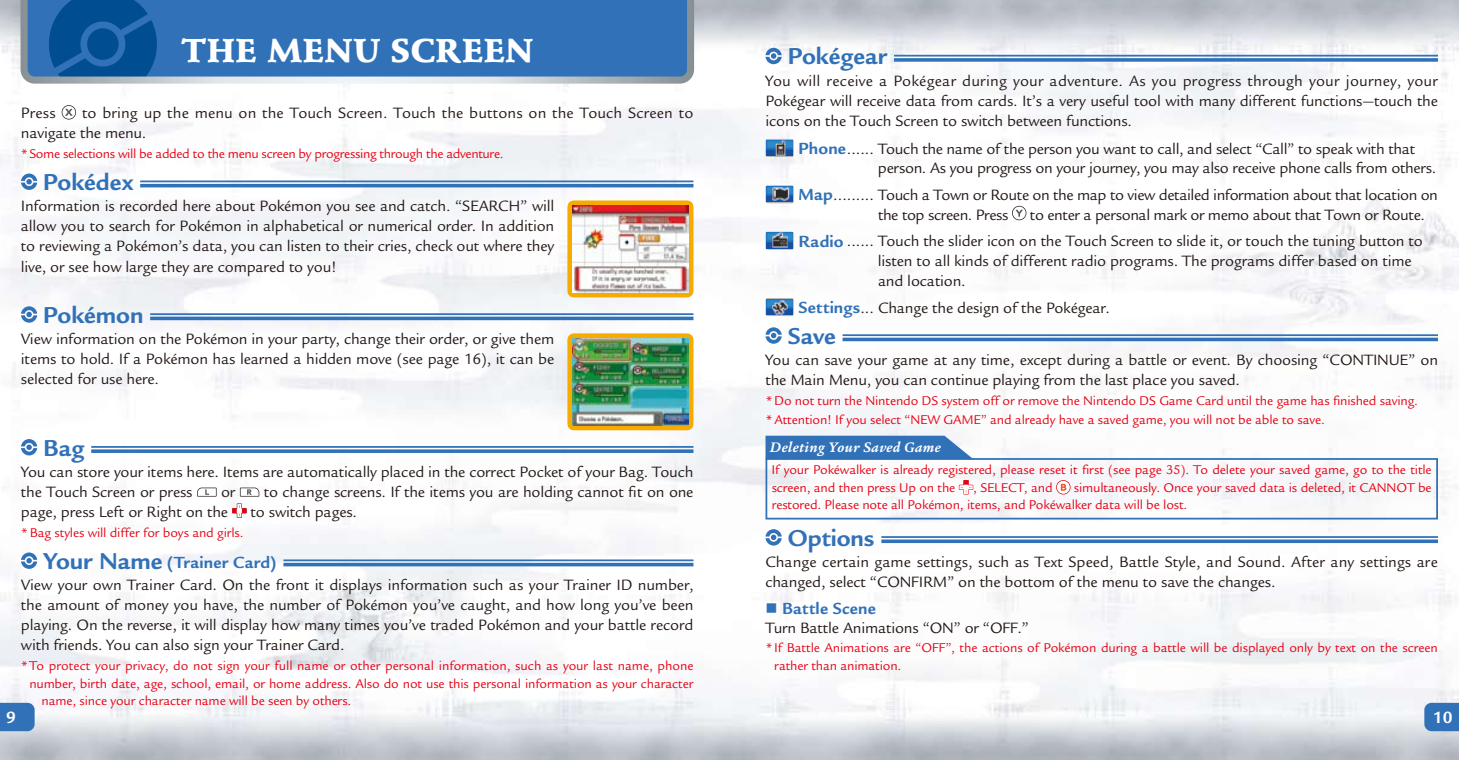
<style>
.page{position:relative;width:1459px;height:760px;background:#fff}
.page>*{position:absolute;margin:0;border:0;box-sizing:border-box;transform-origin:0 0}
.t1{font:900 32.5px "Stempel Schneidler Std";letter-spacing:.025em;color:#fff}
.t2{font:700 25px "Legacy Sans Std";letter-spacing:-.005em;color:#3171b8}
.t3{font:700 17.75px "Legacy Sans Std";color:#fff}
.t4{font:700 17.5px "Legacy Sans Std";letter-spacing:.015em;color:#3171b8}
.t5{font:16.25px/20px "Legacy Sans Std";letter-spacing:-.01em;color:#231916}
.t6{font:italic 700 15px "Legacy Serif Std";letter-spacing:.03em;color:#fff}
.t7{font:13.75px/19.2px "Legacy Sans Std";letter-spacing:-.01em;color:#e60013}
.s1{font-size:25px}
.s2{font-weight:700;font-size:17.5px;color:#3171b8}
</style>
<div class="page">
<img style="left:0;top:0;width:1458px;height:759px">
<svg style="left:567px;top:200px;width:126px;height:97px;background:#f4b424"></svg>
<img style="left:572px;top:205px;width:116px;height:87px">
<svg style="left:567px;top:333px;width:126px;height:97px;background:#e7ab19"></svg>
<img style="left:572px;top:338px;width:116px;height:87px">
<svg style="left:0;top:702px;width:35px;height:28px"></svg>
<svg style="left:1424px;top:702px;width:34px;height:28px"></svg>
<svg style="left:765px;top:48px;width:16px;height:16px"></svg>
<svg style="left:893px;top:58px;width:544px;height:4px;background:#4780bf"></svg>
<hr style="left:893px;top:55px;width:544px;height:1px;background:#3171b8">
<svg style="left:765px;top:139px;width:28px;height:18px"></svg>
<img style="left:766px;top:140px;width:26px;height:15px">
<svg style="left:765px;top:185px;width:28px;height:18px"></svg>
<img style="left:766px;top:186px;width:26px;height:16px">
<svg style="left:1011px;top:206px;width:15px;height:14px"></svg>
<svg style="left:765px;top:231px;width:28px;height:18px"></svg>
<img style="left:766px;top:233px;width:26px;height:15px">
<svg style="left:765px;top:298px;width:28px;height:18px"></svg>
<img style="left:766px;top:299px;width:26px;height:15px">
<svg style="left:765px;top:327px;width:16px;height:16px"></svg>
<svg style="left:842px;top:337px;width:595px;height:4px;background:#5388c3"></svg>
<hr style="left:842px;top:334px;width:595px;height:2px;background:#3171b8">
<svg style="left:764px;top:434px;width:211px;height:26px;background:#4e85c1"></svg>
<svg style="left:958px;top:480px;width:15px;height:14px"></svg>
<svg style="left:1056px;top:480px;width:14px;height:14px"></svg>
<div style="left:765px;top:458px;width:672px;height:61px;border:2px solid #3171b8"></div>
<svg style="left:765px;top:529px;width:16px;height:16px"></svg>
<hr style="left:881px;top:539px;width:556px;height:3px;background:#3171b8">
<hr style="left:881px;top:536px;width:556px;height:1px;background:#3171b8">
<svg style="left:62px;top:105px;width:14px;height:14px"></svg>
<svg style="left:21px;top:173px;width:16px;height:17px"></svg>
<hr style="left:140px;top:184px;width:553px;height:3px;background:#3171b8">
<hr style="left:140px;top:180px;width:553px;height:2px;background:#3171b8">
<svg style="left:21px;top:306px;width:16px;height:16px"></svg>
<svg style="left:150px;top:316px;width:543px;height:4px;background:#5086c2"></svg>
<hr style="left:150px;top:313px;width:543px;height:2px;background:#3171b8">
<svg style="left:21px;top:439px;width:16px;height:16px"></svg>
<hr style="left:91px;top:449px;width:602px;height:3px;background:#3171b8">
<hr style="left:91px;top:446px;width:602px;height:1px;background:#3171b8">
<svg style="left:197px;top:487px;width:19px;height:9px"></svg>
<svg style="left:240px;top:487px;width:19px;height:9px"></svg>
<svg style="left:232px;top:503px;width:14px;height:14px"></svg>
<svg style="left:21px;top:552px;width:16px;height:16px"></svg>
<svg style="left:283px;top:562px;width:410px;height:4px;background:#5a8dc5"></svg>
<hr style="left:283px;top:559px;width:410px;height:2px;background:#3171b8">
<svg style="left:21px;top:0;width:673px;height:84px;background:#3b76b5"></svg>
<h1 class="t1" style="left:181px;top:30px;width:353px">THE MENU SCREEN</h1>
<p class="t5" style="left:21px;top:103px;width:674px;text-indent:61px">to bring up the menu on the Touch Screen. Touch the buttons on the Touch Screen to navigate the menu.</p>
<p class="t7" style="left:21px;top:144px;width:484px">* Some selections will be added to the menu screen by progressing through the adventure.</p>
<h2 class="t2" style="left:43px;top:168px;width:91px">Pokédex</h2>
<p class="t5" style="left:21px;top:196px;width:535px;text-align:justify">Information is recorded here about Pokémon you see and catch. “SEARCH” will allow you to search for Pokémon in alphabetical or numerical order. In addition to reviewing a Pokémon’s data, you can listen to their cries, check out where they live, or see how large they are compared to you!</p>
<h2 class="t2" style="left:43px;top:300px;width:102px">Pokémon</h2>
<p class="t5" style="left:21px;top:329px;width:535px;text-align:justify">View information on the Pokémon in your party, change their order, or give them items to hold. If a Pokémon has learned a hidden move (see page 16), it can be selected for use here.</p>
<p class="t5" style="left:21px;top:103px;width:36px">Press</p>
<h2 class="t2" style="left:43px;top:433px;width:43px">Bag</h2>
<p class="t5" style="left:21px;top:461px;width:674px">You can store your items here. Items are automatically placed in the correct Pocket of your Bag. Touch the Touch Screen or press</p>
<p class="t5" style="left:221px;top:481px;width:16px">or</p>
<p class="t5" style="left:264px;top:481px;width:431px">to change screens. If the items you are holding cannot fit on one</p>
<p class="t5" style="left:21px;top:502px;width:209px">page, press Left or Right on the</p>
<p class="t5" style="left:250px;top:502px;width:108px">to switch pages.</p>
<p class="t7" style="left:21px;top:522px;width:224px">* Bag styles will differ for boys and girls.</p>
<p class="t4" style="left:44px;top:552px;width:234px"><span class="s1">Your Name</span> (Trainer Card)</p>
<p class="t5" style="left:21px;top:575px;width:674px;text-align:justify">View your own Trainer Card. On the front it displays information such as your Trainer ID number, the amount of money you have, the number of Pokémon you’ve caught, and how long you’ve been playing. On the reverse, it will display how many times you’ve traded Pokémon and your battle record with friends. You can also sign your Trainer Card.</p>
<p class="t7" style="left:21px;top:656px;width:674px">* To protect your privacy, do not sign your full name or other personal information, such as your last name, phone</p>
<p class="t7" style="left:29px;top:673px;width:665px">number, birth date, age, school, email, or home address. Also do not use this personal information as your character</p>
<p class="t7" style="left:42px;top:691px;width:311px">name, since your character name will be seen by others.</p>
<h2 class="t2" style="left:787px;top:42px;width:101px">Pokégear</h2>
<p class="t5" style="left:765px;top:71px;width:674px;text-align:justify">You will receive a Pokégear during your adventure. As you progress through your journey, your Pokégear will receive data from cards. It’s a very useful tool with many different functions—touch the icons on the Touch Screen to switch between functions.</p>
<p class="t5" style="left:877px;top:139px;width:560px;line-height:19.2px;text-indent:-79px"><span class="s2">Phone</span>...... Touch the name of the person you want to call, and select “Call” to speak with that person. As you progress on your journey, you may also receive phone calls from others.</p>
<p class="t5" style="left:878px;top:185px;width:561px;text-indent:-79px"><span class="s2">Map</span>......... Touch a Town or Route on the map to view detailed information about that location on the top screen. Press</p>
<p class="t5" style="left:798px;top:201px;width:628px;line-height:26.5px;text-align:right">to enter a personal mark or memo about that Town or Route.<br><span class="s2">Radio</span> ...... Touch the slider icon on the Touch Screen to slide it, or touch the tuning button to</p>
<p class="t5" style="left:877px;top:250px;width:535px">listen to all kinds of different radio programs. The programs differ based on time and location.</p>
<p class="t5" style="left:798px;top:297px;width:313px"><span class="s2">Settings</span>... Change the design of the Pokégear.</p>
<h2 class="t2" style="left:787px;top:321px;width:49px">Save</h2>
<p class="t5" style="left:765px;top:350px;width:674px">You can save your game at any time, except during a battle or event. By choosing “CONTINUE” on the Main Menu, you can continue playing from the last place you saved.</p>
<p class="t7" style="left:765px;top:391px;width:654px">* Do not turn the Nintendo DS system off or remove the Nintendo DS Game Card until the game has finished saving. * Attention! If you select “NEW GAME” and already have a saved game, you will not be able to save.</p>
<p class="t6" style="left:769px;top:438px;width:172px">Deleting Your Saved Game</p>
<p class="t7" style="left:771px;top:460px;width:661px;line-height:18.2px">If your Pokéwalker is already registered, please reset it first (see page 35). To delete your saved game, go to the title screen, and then press Up on the</p>
<p class="t7" style="left:771px;top:479px;width:661px;line-height:16.8px;text-indent:302px">simultaneously. Once your saved data is deleted, it CANNOT be restored. Please note all Pokémon, items, and Pokéwalker data will be lost.</p>
<h2 class="t2" style="left:787px;top:523px;width:88px">Options</h2>
<p class="t5" style="left:765px;top:551px;width:674px">Change certain game settings, such as Text Speed, Battle Style, and Sound. After any settings are changed, select “CONFIRM” on the bottom of the menu to save the changes.</p>
<p class="t4" style="left:765px;top:597px;width:112px">■ Battle Scene</p>
<p class="t5" style="left:765px;top:617px;width:265px">Turn Battle Animations “ON” or “OFF.”</p>
<p class="t7" style="left:774px;top:639px;width:665px;line-height:17.5px;text-indent:-9px">* If Battle Animations are “OFF”, the actions of Pokémon during a battle will be displayed only by text on the screen rather than animation.</p>
<p class="t7" style="left:973px;top:478px;width:81px">, SELECT, and</p>
<p class="t3" style="left:6px;top:706px;width:11px">9</p>
<p class="t3" style="left:1432px;top:706px;width:21px">10</p>
</div>
